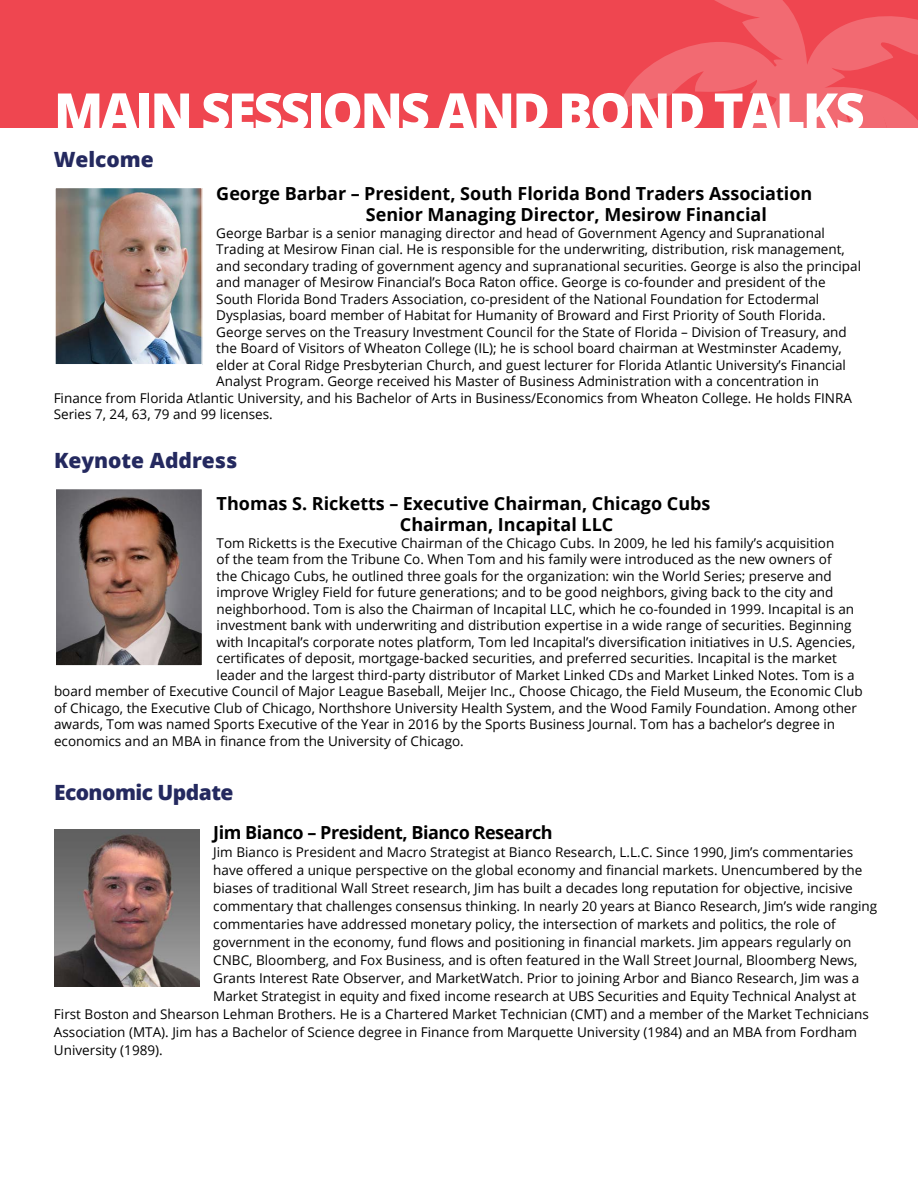
<style>
.page{position:relative;width:918px;height:1188px;background:#fff}
.page>*{position:absolute;margin:0;border:0;box-sizing:border-box;transform-origin:0 0}
.t1{font:800 51px "Open Sans";letter-spacing:-.05em;color:#fff}
.t2{font:800 21px "Open Sans";color:#24295f}
.t3{font:800 21px "Open Sans";letter-spacing:-.025em;color:#24295f}
.t4{font:700 18px/21px "Open Sans";color:#000}
.t5{font:700 18px "Open Sans";letter-spacing:-.025em;color:#000}
.t6{font:13.5px "Open Sans";color:#000}
</style>
<div class="page">
<div style="left:0;top:0;width:918px;height:127px;background:#ef4650"></div>
<svg style="left:619px;top:0;width:299px;height:128px"></svg>
<svg style="left:845px;top:88px;width:51px;height:40px;background:#f1656d"></svg>
<img style="left:54px;top:830px;width:146px;height:156px">
<img style="left:56px;top:189px;width:145px;height:174px">
<div style="left:54px;top:187px;width:149px;height:178px;border:1px solid #fff"></div>
<img style="left:57px;top:490px;width:144px;height:174px">
<div style="left:55px;top:488px;width:148px;height:178px;border:1px solid #fff"></div>
<h1 class="t1" style="left:54px;top:73px;width:812px">MAIN SESSIONS AND BOND TALKS</h1>
<h2 class="t2" style="left:54px;top:143px;width:102px">Welcome</h2>
<h3 class="t4" style="left:366px;top:183px;width:448px;text-indent:-149px">George Barbar – President, South Florida Bond Traders Association<br>Senior Managing Director, Mesirow Financial</h3>
<p class="t6" style="left:216px;top:223px;width:610px">George Barbar is a senior managing director and head of Government Agency and Supranational</p>
<p class="t6" style="left:216px;top:240px;width:630px">Trading at Mesirow Finan cial. He is responsible for the underwriting, distribution, risk management,</p>
<p class="t6" style="left:216px;top:256px;width:646px">and secondary trading of government agency and supranational securities. George is also the principal</p>
<p class="t6" style="left:216px;top:273px;width:611px">and manager of Mesirow Financial’s Boca Raton office. George is co-founder and president of the</p>
<p class="t6" style="left:216px;top:289px;width:605px">South Florida Bond Traders Association, co-president of the National Foundation for Ectodermal</p>
<p class="t6" style="left:216px;top:306px;width:611px">Dysplasias, board member of Habitat for Humanity of Broward and First Priority of South Florida.</p>
<p class="t6" style="left:216px;top:322px;width:632px">George serves on the Treasury Investment Council for the State of Florida – Division of Treasury, and</p>
<p class="t6" style="left:216px;top:339px;width:627px">the Board of Visitors of Wheaton College (IL); he is school board chairman at Westminster Academy,</p>
<p class="t6" style="left:216px;top:355px;width:631px">elder at Coral Ridge Presbyterian Church, and guest lecturer for Florida Atlantic University’s Financial</p>
<p class="t6" style="left:216px;top:372px;width:604px">Analyst Program. George received his Master of Business Administration with a concentration in</p>
<p class="t6" style="left:54px;top:388px;width:800px">Finance from Florida Atlantic University, and his Bachelor of Arts in Business/Economics from Wheaton College. He holds FINRA</p>
<p class="t6" style="left:54px;top:405px;width:221px">Series 7, 24, 63, 79 and 99 licenses.</p>
<h2 class="t2" style="left:54px;top:445px;width:185px">Keynote Address</h2>
<h3 class="t4" style="left:400px;top:493px;width:312px;text-indent:-183px">Thomas S. Ricketts – Executive Chairman, Chicago Cubs<br>Chairman, Incapital LLC</h3>
<p class="t6" style="left:217px;top:534px;width:619px">Tom Ricketts is the Executive Chairman of the Chicago Cubs. In 2009, he led his family’s acquisition</p>
<p class="t6" style="left:217px;top:550px;width:617px">of the team from the Tribune Co. When Tom and his family were introduced as the new owners of</p>
<p class="t6" style="left:217px;top:567px;width:617px">the Chicago Cubs, he outlined three goals for the organization: win the World Series; preserve and</p>
<p class="t6" style="left:217px;top:583px;width:618px">improve Wrigley Field for future generations; and to be good neighbors, giving back to the city and</p>
<p class="t6" style="left:217px;top:599px;width:639px">neighborhood. Tom is also the Chairman of Incapital LLC, which he co-founded in 1999. Incapital is an</p>
<p class="t6" style="left:217px;top:616px;width:636px">investment bank with underwriting and distribution expertise in a wide range of securities. Beginning</p>
<p class="t6" style="left:217px;top:632px;width:640px">with Incapital’s corporate notes platform, Tom led Incapital’s diversification initiatives in U.S. Agencies,</p>
<p class="t6" style="left:217px;top:649px;width:622px">certificates of deposit, mortgage-backed securities, and preferred securities. Incapital is the market</p>
<p class="t6" style="left:217px;top:665px;width:639px">leader and the largest third-party distributor of Market Linked CDs and Market Linked Notes. Tom is a</p>
<p class="t6" style="left:54px;top:682px;width:810px">board member of Executive Council of Major League Baseball, Meijer Inc., Choose Chicago, the Field Museum, the Economic Club</p>
<p class="t6" style="left:54px;top:698px;width:805px">of Chicago, the Executive Club of Chicago, Northshore University Health System, and the Wood Family Foundation. Among other</p>
<p class="t6" style="left:54px;top:715px;width:783px">awards, Tom was named Sports Executive of the Year in 2016 by the Sports Business Journal. Tom has a bachelor’s degree in</p>
<p class="t6" style="left:54px;top:731px;width:411px">economics and an MBA in finance from the University of Chicago.</p>
<h2 class="t3" style="left:54px;top:776px;width:181px">Economic Update</h2>
<h3 class="t5" style="left:213px;top:820px;width:341px">Jim Bianco – President, Bianco Research</h3>
<p class="t6" style="left:213px;top:843px;width:641px">Jim Bianco is President and Macro Strategist at Bianco Research, L.L.C. Since 1990, Jim’s commentaries</p>
<p class="t6" style="left:213px;top:861px;width:651px">have offered a unique perspective on the global economy and financial markets. Unencumbered by the</p>
<p class="t6" style="left:213px;top:879px;width:641px">biases of traditional Wall Street research, Jim has built a decades long reputation for objective, incisive</p>
<p class="t6" style="left:213px;top:897px;width:665px">commentary that challenges consensus thinking. In nearly 20 years at Bianco Research, Jim’s wide ranging</p>
<p class="t6" style="left:213px;top:915px;width:624px">commentaries have addressed monetary policy, the intersection of markets and politics, the role of</p>
<p class="t6" style="left:213px;top:933px;width:640px">government in the economy, fund flows and positioning in financial markets. Jim appears regularly on</p>
<p class="t6" style="left:213px;top:951px;width:646px">CNBC, Bloomberg, and Fox Business, and is often featured in the Wall Street Journal, Bloomberg News,</p>
<p class="t6" style="left:213px;top:969px;width:648px">Grants Interest Rate Observer, and MarketWatch. Prior to joining Arbor and Bianco Research, Jim was a</p>
<p class="t6" style="left:213px;top:987px;width:644px">Market Strategist in equity and fixed income research at UBS Securities and Equity Technical Analyst at</p>
<p class="t6" style="left:54px;top:1005px;width:816px">First Boston and Shearson Lehman Brothers. He is a Chartered Market Technician (CMT) and a member of the Market Technicians</p>
<p class="t6" style="left:54px;top:1023px;width:805px">Association (MTA). Jim has a Bachelor of Science degree in Finance from Marquette University (1984) and an MBA from Fordham</p>
<p class="t6" style="left:54px;top:1041px;width:110px">University (1989).</p>
</div>
